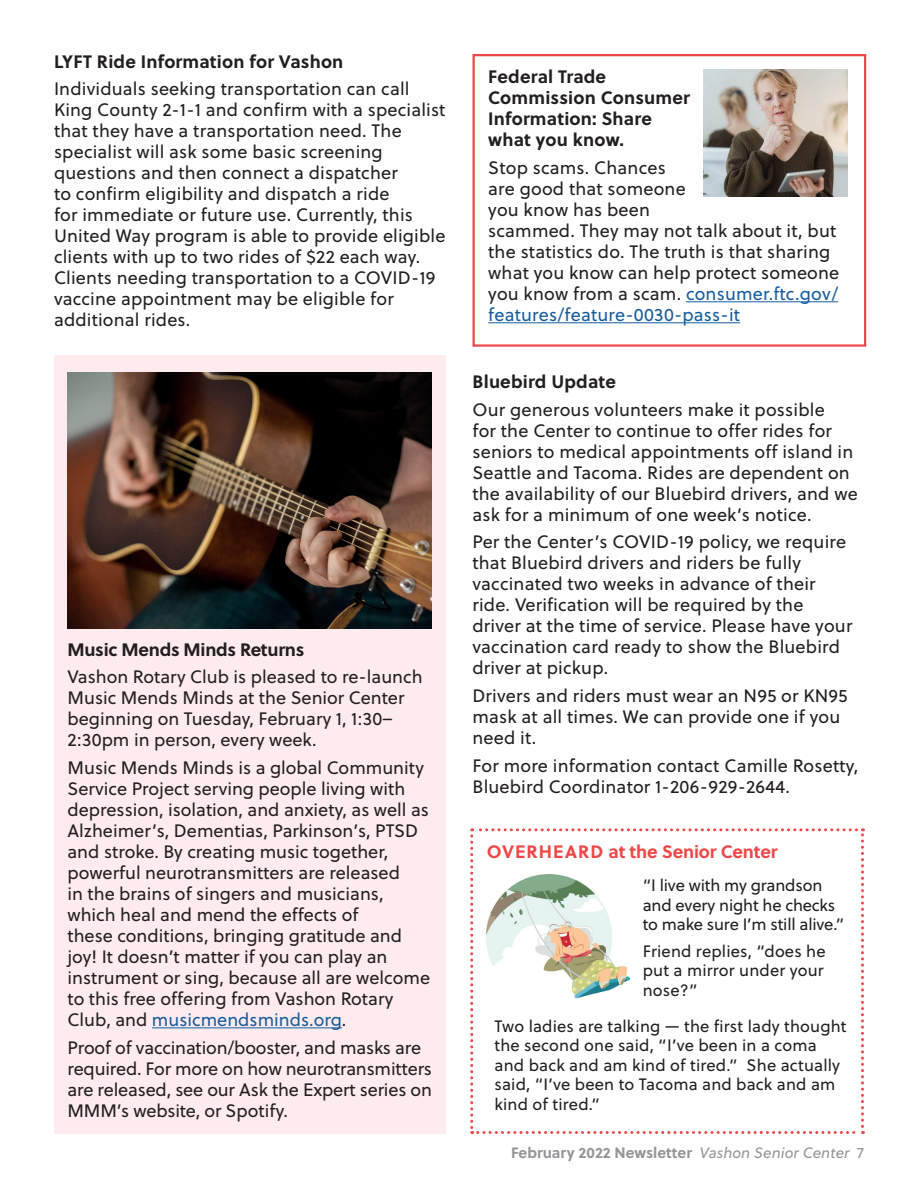
<style>
.page{position:relative;width:918px;height:1188px;background:#fff}
.page>*{position:absolute;margin:0;border:0;box-sizing:border-box;transform-origin:0 0}
.body{font:18px/21px "Soleil";letter-spacing:.01em;color:#231f20}
.body-2{font:18px/21px "Soleil";letter-spacing:-.01em;color:#231f20}
.body-3{font:700 18px/21px "Soleil";letter-spacing:.01em;color:#231f20}
.body-4{font:700 18px "Soleil";letter-spacing:-.01em;color:#ef4849}
.body-5{font:700 18px "Soleil";letter-spacing:-.015em;color:#231f20}
.body-6{font:16.5px/19.5px "Soleil";letter-spacing:.01em;color:#231f20;text-align:justify}
.body-7{font:16.5px/19.5px "Soleil";letter-spacing:-.01em;color:#231f20}
.t1{font:700 15px "Soleil";color:#939598}
.s1{color:#175d9e}
.s2{font-weight:400;font-style:italic}
.s3{font-weight:400}
</style>
<div class="page">
<div style="left:54px;top:355px;width:392px;height:779px;background:#fdebee"></div>
<hr style="left:152px;top:1027px;width:190px;height:1px;background:#175d9e">
<hr style="left:686px;top:301px;width:152px;height:1px;background:#175d9e">
<hr style="left:488px;top:322px;width:252px;height:1px;background:#175d9e">
<div style="left:472px;top:54px;width:394px;height:293px;border:2px solid #ef4849"></div>
<img style="left:68px;top:373px;width:364px;height:256px">
<svg style="left:470px;top:828px;width:394px;height:306px"></svg>
<img style="left:487px;top:875px;width:142px;height:124px">
<img style="left:704px;top:70px;width:144px;height:126px">
<p class="body-3" style="left:54px;top:50px;width:291px">LYFT Ride Information for Vashon</p>
<p class="body" style="left:54px;top:78px;width:393px">Individuals seeking transportation can call King County 2-1-1 and confirm with a specialist that they have a transportation need. The specialist will ask some basic screening questions and then connect a dispatcher<br>to confirm eligibility and dispatch a ride<br>for immediate or future use. Currently, this United Way program is able to provide eligible clients with up to two rides of $22 each way.<br>Clients needing transportation to a COVID-19 vaccine appointment may be eligible for additional rides.</p>
<p class="body-5" style="left:68px;top:635px;width:238px">Music Mends Minds Returns</p>
<p class="body" style="left:68px;top:666px;width:357px">Vashon Rotary Club is pleased to re-launch Music Mends Minds at the Senior Center beginning on Tuesday, February 1, 1:30– 2:30pm in person, every week.</p>
<p class="body" style="left:68px;top:757px;width:364px">Music Mends Minds is a global Community Service Project serving people living with depression, isolation, and anxiety, as well as Alzheimer’s, Dementias, Parkinson’s, PTSD and stroke. By creating music together, powerful neurotransmitters are released<br>in the brains of singers and musicians, which heal and mend the effects of<br>these conditions, bringing gratitude and joy! It doesn’t matter if you can play an instrument or sing, because all are welcome to this free offering from Vashon Rotary Club, and <span class="s1">musicmendsminds.org</span>.</p>
<p class="body-2" style="left:68px;top:1037px;width:366px">Proof of vaccination/booster, and masks are required. For more on how neurotransmitters are released, see our Ask the Expert series on MMM’s website, or Spotify.</p>
<p class="body-3" style="left:488px;top:65px;width:203px">Federal Trade<br>Commission Consumer<br>Information: Share what you know.</p>
<p class="body" style="left:488px;top:157px;width:353px">Stop scams. Chances<br>are good that someone<br>you know has been<br>scammed. They may not talk about it, but the statistics do. The truth is that sharing what you know can help protect someone you know from a scam. <span class="s1">consumer.ftc.gov/ features/feature-0030-pass-it</span></p>
<p class="body-3" style="left:472px;top:370px;width:145px">Bluebird Update</p>
<p class="body" style="left:472px;top:398px;width:387px">Our generous volunteers make it possible<br>for the Center to continue to offer rides for seniors to medical appointments off island in Seattle and Tacoma. Rides are dependent on the availability of our Bluebird drivers, and we ask for a minimum of one week’s notice.</p>
<p class="body" style="left:472px;top:531px;width:381px">Per the Center’s COVID-19 policy, we require that Bluebird drivers and riders be fully vaccinated two weeks in advance of their ride. Verification will be required by the driver at the time of service. Please have your vaccination card ready to show the Bluebird driver at pickup.</p>
<p class="body" style="left:472px;top:685px;width:376px">Drivers and riders must wear an N95 or KN95 mask at all times. We can provide one if you need it.</p>
<p class="body" style="left:472px;top:755px;width:387px">For more information contact Camille Rosetty,<br>Bluebird Coordinator 1-206-929-2644.</p>
<p class="body-4" style="left:487px;top:838px;width:292px">OVERHEARD at the Senior Center</p>
<p class="body-7" style="left:643px;top:875px;width:203px">“I live with my grandson and every night he checks to make sure I’m still alive.”</p>
<p class="body-6" style="left:643px;top:941px;width:184px">Friend replies, “does he put a mirror under your nose?”</p>
<p class="body-6" style="left:495px;top:1016px;width:354px;text-align:left">Two ladies are talking — the first lady thought the second one said, “I’ve been in a coma and back and am kind of tired.” She actually said, “I’ve been to Tacoma and back and am kind of tired.”</p>
<p class="t1" style="left:511px;top:1141px;width:354px">February 2022 Newsletter <span class="s2">Vashon Senior Center</span> <span class="s3">7</span></p>
</div>
